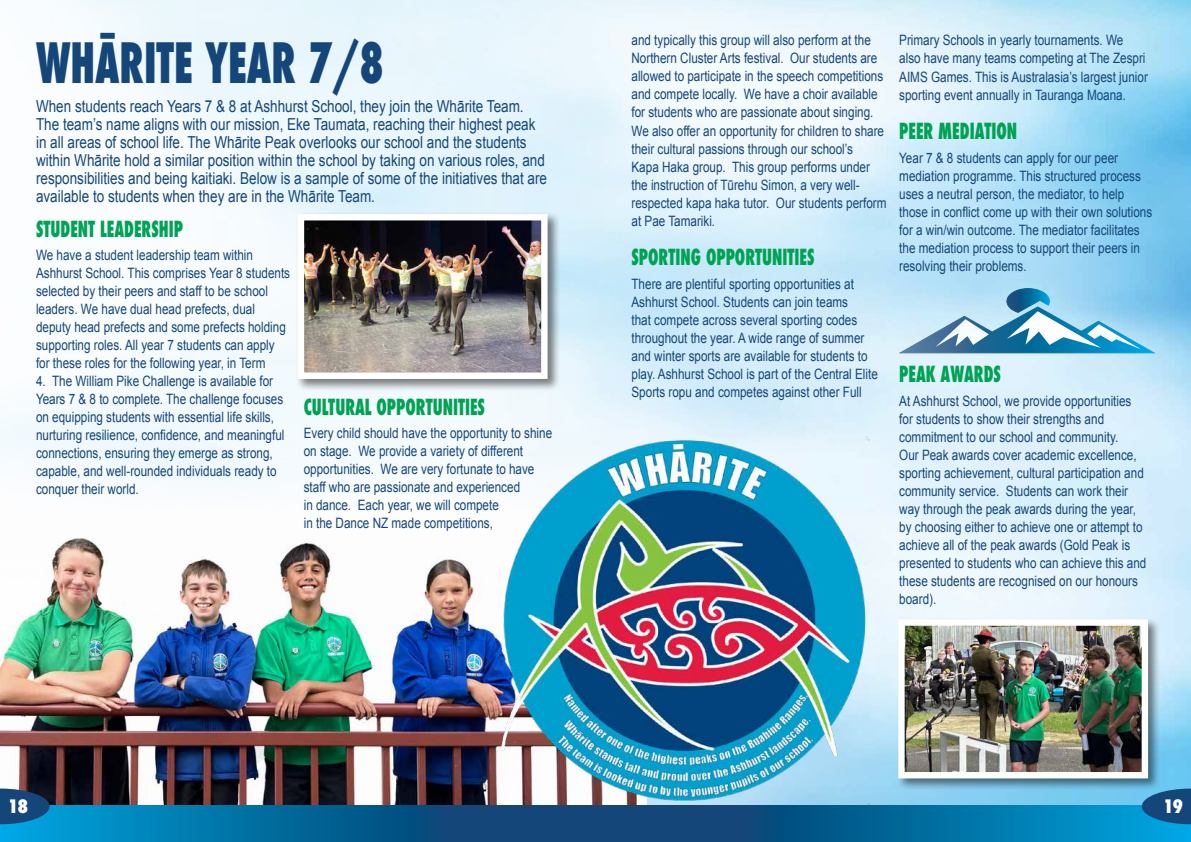
<style>
.page{position:relative;width:1191px;height:842px;background:#fff}
.page>*{position:absolute;margin:0;border:0;box-sizing:border-box;transform-origin:0 0}
.t1{font:800 condensed 54px "Futura";color:#154679;scale:.75 1}
.t2{font:800 condensed 21.6px "Futura";color:#00a253;scale:.75 1}
.t3{font:800 condensed 18px "Futura";color:#fff}
.t4{font:16.5px/18px "Arial";color:#154679;scale:.82 1}
.t5{font:14.3px/18px "Arial";color:#154679;scale:.82 1}
</style>
<div class="page">
<img style="left:56px;top:0;width:1135px;height:806px">
<img style="left:0;top:383px;width:646px;height:423px">
<div style="left:296px;top:212px;width:264px;height:180px;background:#000;opacity:.5"></div>
<img style="left:305px;top:221px;width:235px;height:151px">
<div style="left:298px;top:214px;width:249px;height:165px;border:6px solid #fff"></div>
<img style="left:498px;top:436px;width:371px;height:370px">
<svg style="left:595px;top:806px;width:596px;height:36px;background:#06679b"></svg>
<svg style="left:0;top:806px;width:595px;height:36px;background:#06689b"></svg>
<svg style="left:0;top:788px;width:50px;height:36px;background:#164b7a"></svg>
<svg style="left:1141px;top:788px;width:50px;height:36px;background:#1b5c8f"></svg>
<div style="left:896px;top:617px;width:264px;height:174px;background:#000;opacity:.5"></div>
<img style="left:905px;top:626px;width:236px;height:145px">
<div style="left:898px;top:619px;width:250px;height:159px;border:6px solid #fff"></div>
<svg style="left:899px;top:288px;width:257px;height:66px;background:#87bfdc"></svg>
<h1 class="t1" style="left:36px;top:26px;width:465px">WHĀRITE YEAR 7/8</h1>
<p class="t4" style="left:36px;top:98px;width:625px">When students reach Years 7 &amp; 8 at Ashhurst School, they join the Whārite Team.<br>The team’s name aligns with our mission, Eke Taumata, reaching their highest peak in all areas of school life. The Whārite Peak overlooks our school and the students within Whārite hold a similar position within the school by taking on various roles, and responsibilities and being kaitiaki. Below is a sample of some of the initiatives that are available to students when they are in the Whārite Team.</p>
<h2 class="t2" style="left:36px;top:214px;width:197px">STUDENT LEADERSHIP</h2>
<p class="t5" style="left:36px;top:246px;width:311px">We have a student leadership team within Ashhurst School. This comprises Year 8 students selected by their peers and staff to be school leaders. We have dual head prefects, dual deputy head prefects and some prefects holding supporting roles. All year 7 students can apply for these roles for the following year, in Term</p>
<p class="t5" style="left:36px;top:372px;width:304px">4. The William Pike Challenge is available for Years 7 &amp; 8 to complete. The challenge focuses on equipping students with essential life skills, nurturing resilience, confidence, and meaningful connections, ensuring they emerge as strong, capable, and well-rounded individuals ready to conquer their world.</p>
<h2 class="t2" style="left:304px;top:392px;width:243px">CULTURAL OPPORTUNITIES</h2>
<p class="t5" style="left:304px;top:424px;width:304px">Every child should have the opportunity to shine on stage. We provide a variety of different opportunities. We are very fortunate to have staff who are passionate and experienced<br>in dance. Each year, we will compete<br>in the Dance NZ made competitions,</p>
<p class="t5" style="left:631px;top:32px;width:312px">and typically this group will also perform at the Northern Cluster Arts festival. Our students are allowed to participate in the speech competitions and compete locally. We have a choir available for students who are passionate about singing.<br>We also offer an opportunity for children to share their cultural passions through our school’s<br>Kapa Haka group. This group performs under the instruction of Tūrehu Simon, a very well&shy;respected kapa haka tutor. Our students perform at Pae Tamariki.</p>
<h2 class="t2" style="left:631px;top:242px;width:245px">SPORTING OPPORTUNITIES</h2>
<p class="t5" style="left:631px;top:275px;width:302px">There are plentiful sporting opportunities at Ashhurst School. Students can join teams<br>that compete across several sporting codes throughout the year. A wide range of summer and winter sports are available for students to play. Ashhurst School is part of the Central Elite Sports ropu and competes against other Full</p>
<p class="t5" style="left:899px;top:32px;width:305px">Primary Schools in yearly tournaments. We also have many teams competing at The Zespri AIMS Games. This is Australasia’s largest junior sporting event annually in Tauranga Moana.</p>
<h2 class="t2" style="left:899px;top:116px;width:159px">PEER MEDIATION</h2>
<p class="t5" style="left:899px;top:149px;width:310px">Year 7 &amp; 8 students can apply for our peer mediation programme. This structured process uses a neutral person, the mediator, to help those in conflict come up with their own solutions for a win/win outcome. The mediator facilitates the mediation process to support their peers in resolving their problems.</p>
<h2 class="t2" style="left:899px;top:360px;width:137px">PEAK AWARDS</h2>
<p class="t5" style="left:899px;top:392px;width:303px">At Ashhurst School, we provide opportunities for students to show their strengths and commitment to our school and community.<br>Our Peak awards cover academic excellence, sporting achievement, cultural participation and community service. Students can work their way through the peak awards during the year, by choosing either to achieve one or attempt to achieve all of the peak awards (Gold Peak is presented to students who can achieve this and these students are recognised on our honours board).</p>
<p class="t3" style="left:7px;top:794px;width:22px">18</p>
<p class="t3" style="left:1162px;top:794px;width:22px">19</p>
</div>
